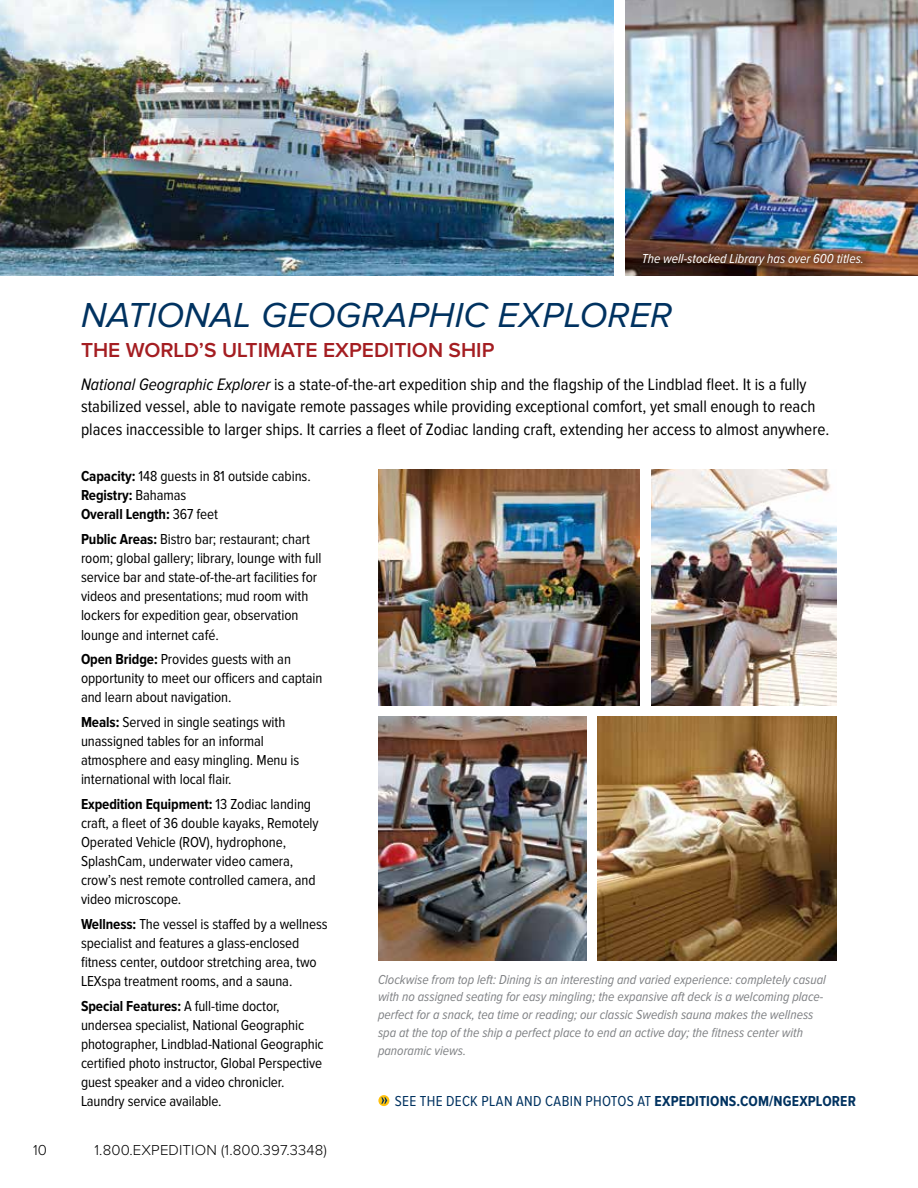
<style>
.page{position:relative;width:918px;height:1188px;background:#fff}
.page>*{position:absolute;margin:0;border:0;box-sizing:border-box;transform-origin:0 0}
.t1{font:italic 36px "Proxima Nova";letter-spacing:.005em;color:#003260}
.t2{font:600 21px "Proxima Nova";color:#a41d21}
.t3{font:17.25px/22.5px "Proxima Nova Cond";color:#000}
.t4{font:15px/19.2px "Proxima Nova Cond";letter-spacing:-.005em;color:#000}
.t5{font:15px "Proxima Nova Cond";letter-spacing:.02em;color:#003260}
.t6{font:300 15px "Proxima Nova";letter-spacing:.01em;color:#000}
.t7{font:italic 13.5px/18px "Proxima Nova Cond";color:#808285}
.t8{font:italic 13.5px "Proxima Nova Cond";color:#fff}
.s1{font-style:italic}
.s2{font-weight:700}
</style>
<div class="page">
<img style="left:626px;top:0;width:292px;height:275px">
<img style="left:651px;top:469px;width:186px;height:236px">
<img style="left:378px;top:469px;width:261px;height:236px">
<img style="left:0;top:0;width:614px;height:275px">
<div style="left:633px;top:244px;width:240px;height:31px;background:#000;opacity:.44"></div>
<img style="left:378px;top:717px;width:208px;height:243px">
<img style="left:598px;top:717px;width:239px;height:243px">
<div style="left:378px;top:1095px;width:11px;height:11px;background:#ffc20e;border-radius:50%"></div>
<svg style="left:381px;top:1097px;width:6px;height:7px"></svg>
<p class="t8" style="left:642px;top:251px;width:224px">The well-stocked Library has over 600 titles.</p>
<h1 class="t1" style="left:81px;top:295px;width:593px">NATIONAL GEOGRAPHIC EXPLORER</h1>
<h2 class="t2" style="left:81px;top:338px;width:415px">THE WORLD’S ULTIMATE EXPEDITION SHIP</h2>
<p class="t3" style="left:81px;top:373px;width:750px"><span class="s1">National Geographic Explorer</span> is a state-of-the-art expedition ship and the flagship of the Lindblad fleet. It is a fully stabilized vessel, able to navigate remote passages while providing exceptional comfort, yet small enough to reach places inaccessible to larger ships. It carries a fleet of Zodiac landing craft, extending her access to almost anywhere.</p>
<p class="t4" style="left:81px;top:467px;width:231px"><span class="s2">Capacity:</span> 148 guests in 81 outside cabins.<br><span class="s2">Registry:</span> Bahamas<br><span class="s2">Overall Length:</span> 367 feet</p>
<p class="t4" style="left:81px;top:530px;width:242px"><span class="s2">Public Areas:</span> Bistro bar; restaurant; chart room; global gallery; library, lounge with full service bar and state-of-the-art facilities for videos and presentations; mud room with lockers for expedition gear, observation lounge and internet café.</p>
<p class="t4" style="left:81px;top:650px;width:243px"><span class="s2">Open Bridge:</span> Provides guests with an opportunity to meet our officers and captain and learn about navigation.</p>
<p class="t4" style="left:81px;top:713px;width:220px"><span class="s2">Meals:</span> Served in single seatings with unassigned tables for an informal atmosphere and easy mingling. Menu is international with local flair.</p>
<p class="t4" style="left:81px;top:795px;width:239px"><span class="s2">Expedition Equipment:</span> 13 Zodiac landing craft, a fleet of 36 double kayaks, Remotely Operated Vehicle (ROV), hydrophone, SplashCam, underwater video camera, crow’s nest remote controlled camera, and video microscope.</p>
<p class="t4" style="left:81px;top:915px;width:248px"><span class="s2">Wellness:</span> The vessel is staffed by a wellness specialist and features a glass-enclosed fitness center, outdoor stretching area, two LEXspa treatment rooms, and a sauna.</p>
<p class="t4" style="left:81px;top:997px;width:244px"><span class="s2">Special Features:</span> A full-time doctor, undersea specialist, National Geographic photographer, Lindblad-National Geographic certified photo instructor, Global Perspective guest speaker and a video chronicler.<br>Laundry service available.</p>
<p class="t7" style="left:378px;top:970px;width:450px">Clockwise from top left: Dining is an interesting and varied experience: completely casual with no assigned seating for easy mingling; the expansive aft deck is a welcoming place&shy;perfect for a snack, tea time or reading; our classic Swedish sauna makes the wellness spa at the top of the ship a perfect place to end an active day; the fitness center with panoramic views.</p>
<p class="t5" style="left:395px;top:1093px;width:463px">SEE THE DECK PLAN AND CABIN PHOTOS AT <span class="s2">EXPEDITIONS.COM/NGEXPLORER</span></p>
<p class="t6" style="left:33px;top:1142px;width:15px">10</p>
<p class="t6" style="left:94px;top:1142px;width:234px">1.800.EXPEDITION (1.800.397.3348)</p>
</div>
